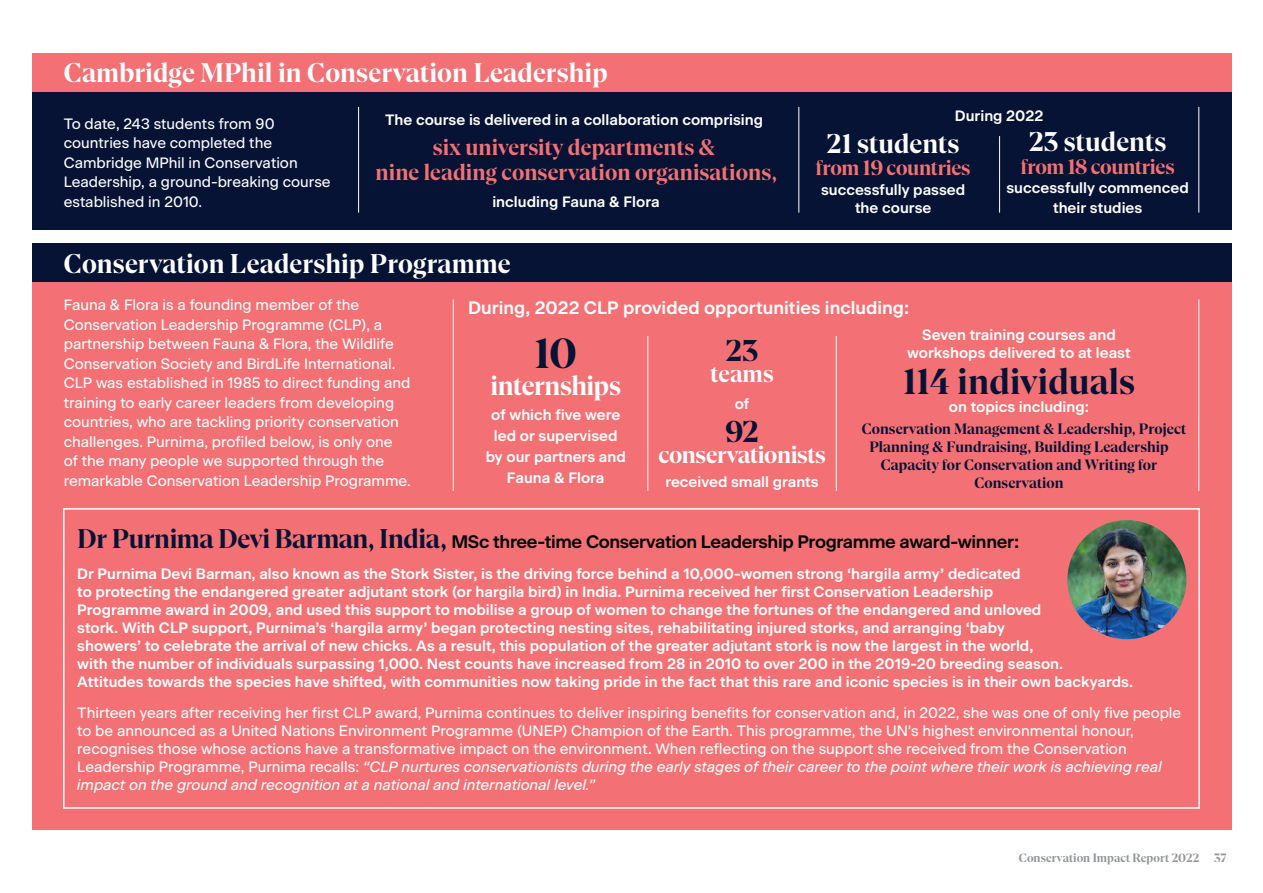
<style>
.page{position:relative;width:1263px;height:893px;background:#fff}
.page>*{position:absolute;margin:0;border:0;box-sizing:border-box;transform-origin:0 0}
.t1{font:700 42px "At Gambit";color:#061334}
.t2{font:700 36px "At Gambit";color:#061334}
.t3{font:700 30px "At Gambit";color:#061334}
.t4{font:700 27px "At Gambit";color:#fff}
.t5{font:700 27px "At Gambit";letter-spacing:-.02em;color:#fff}
.t6{font:700 24px "At Gambit";letter-spacing:-.015em;color:#fff}
.t7{font:700 22.5px/25.5px "At Gambit";color:#f37174;text-align:center}
.t8{font:700 21px "At Gambit";letter-spacing:-.02em;color:#f37174}
.t9{font:600 18px "Beausite Classic";letter-spacing:-.02em;color:#000}
.t10{font:600 18px "Beausite Classic";color:#fff}
.t11{font:15px/19.5px "Beausite Classic";color:#fff}
.t12{font:600 15px/18px "Beausite Classic";color:#fff;text-align:center}
.t13{font:700 15px/18px "At Gambit";color:#061334;text-align:center}
.t14{font:700 12px "At Gambit";color:#939598}
.s1{font-family:"At Gambit";font-weight:700;font-size:27px;color:#061334}
.s2{font-style:italic}
.s3{color:#f37174}
</style>
<div class="page">
<div style="left:32px;top:91px;width:1199px;height:139px;background:#061334"></div>
<div style="left:32px;top:267px;width:1199px;height:562px;background:#f37174"></div>
<div style="left:63px;top:508px;width:1137px;height:301px;border:2px solid #fff"></div>
<img style="left:1067px;top:520px;width:119px;height:119px;border-radius:60px">
<div style="left:32px;top:53px;width:1199px;height:38px;background:#f37174"></div>
<div style="left:32px;top:244px;width:1199px;height:38px;background:#061334"></div>
<hr style="left:453px;top:300px;width:1px;height:191px;background:#fff">
<hr style="left:1198px;top:107px;width:1px;height:106px;background:#fff">
<hr style="left:647px;top:336px;width:1px;height:155px;background:#fff">
<hr style="left:999px;top:136px;width:1px;height:77px;background:#fff">
<hr style="left:836px;top:336px;width:1px;height:155px;background:#fff">
<hr style="left:798px;top:107px;width:1px;height:106px;background:#fff">
<hr style="left:1198px;top:300px;width:1px;height:191px;background:#fff">
<hr style="left:358px;top:107px;width:1px;height:106px;background:#fff">
<h3 class="t4" style="left:64px;top:56px;width:545px">Cambridge MPhil in Conservation Leadership</h3>
<p class="t11" style="left:64px;top:112px;width:268px">To date, 243 students from 90 countries have completed the<br>Cambridge MPhil in Conservation<br>Leadership, a ground-breaking course established in 2010.</p>
<p class="t12" style="left:385px;top:109px;width:379px">The course is delivered in a collaboration comprising</p>
<h3 class="t7" style="left:376px;top:134px;width:403px">six university departments &amp;<br>nine leading conservation organisations,</h3>
<p class="t12" style="left:492px;top:191px;width:169px">including Fauna &amp; Flora</p>
<h3 class="t4" style="left:64px;top:246px;width:449px">Conservation Leadership Programme</h3>
<p class="t12" style="left:955px;top:106px;width:90px">During 2022</p>
<h3 class="t4" style="left:1029px;top:125px;width:139px">23 students</h3>
<h3 class="t8" style="left:1021px;top:153px;width:156px">from 18 countries</h3>
<p class="t12" style="left:1006px;top:177px;width:184px;line-height:19.5px">successfully commenced their studies</p>
<h3 class="t4" style="left:827px;top:126px;width:134px">21 students</h3>
<h3 class="t8" style="left:816px;top:155px;width:156px">from 19 countries</h3>
<p class="t12" style="left:821px;top:179px;width:146px">successfully passed the course</p>
<p class="t11" style="left:64px;top:294px;width:349px">Fauna &amp; Flora is a founding member of the Conservation Leadership Programme (CLP), a partnership between Fauna &amp; Flora, the Wildlife Conservation Society and BirdLife International.<br>CLP was established in 1985 to direct funding and training to early career leaders from developing countries, who are tackling priority conservation challenges. Purnima, profiled below, is only one<br>of the many people we supported through the remarkable Conservation Leadership Programme.</p>
<p class="t9" style="left:77px;top:528px;width:943px"><span class="s1">Dr Purnima Devi Barman, India,</span> MSc three-time Conservation Leadership Programme award-winner:</p>
<p class="t12" style="left:77px;top:563px;width:1057px;text-align:left">Dr Purnima Devi Barman, also known as the Stork Sister, is the driving force behind a 10,000-women strong ‘hargila army’ dedicated<br>to protecting the endangered greater adjutant stork (or hargila bird) in India. Purnima received her first Conservation Leadership<br>Programme award in 2009, and used this support to mobilise a group of women to change the fortunes of the endangered and unloved<br>stork. With CLP support, Purnima’s ‘hargila army’ began protecting nesting sites, rehabilitating injured storks, and arranging ‘baby<br>showers’ to celebrate the arrival of new chicks. As a result, this population of the greater adjutant stork is now the largest in the world,<br>with the number of individuals surpassing 1,000. Nest counts have increased from 28 in 2010 to over 200 in the 2019-20 breeding season.<br>Attitudes towards the species have shifted, with communities now taking pride in the fact that this rare and iconic species is in their own backyards.</p>
<p class="t11" style="left:77px;top:702px;width:1105px;line-height:18px">Thirteen years after receiving her first CLP award, Purnima continues to deliver inspiring benefits for conservation and, in 2022, she was one of only five people to be announced as a United Nations Environment Programme (UNEP) Champion of the Earth. This programme, the UN’s highest environmental honour, recognises those whose actions have a transformative impact on the environment. When reflecting on the support she received from the Conservation Leadership Programme, Purnima recalls: <span class="s2">“CLP nurtures conservationists during the early stages of their career to the point where their work is achieving real impact on the ground and recognition at a national and international level.”</span></p>
<p class="t10" style="left:468px;top:294px;width:442px">During, 2022 CLP provided opportunities including:</p>
<p class="t12" style="left:907px;top:324px;width:225px">Seven training courses and workshops delivered to at least</p>
<h2 class="t2" style="left:903px;top:359px;width:233px">114 individuals</h2>
<p class="t12" style="left:949px;top:396px;width:142px">on topics including:</p>
<p class="t13" style="left:852px;top:420px;width:336px"><span class="s3">C</span>Conservation Management &amp; Leadership, Project Planning &amp; Fundraising, Building Leadership Capacity for Conservation and Writing for Conservation</p>
<h1 class="t1" style="left:534px;top:327px;width:44px">10</h1>
<h3 class="t5" style="left:491px;top:369px;width:132px">internships</h3>
<p class="t12" style="left:486px;top:403px;width:142px;line-height:21px">of which five were led or supervised by our partners and<br>Fauna &amp; Flora</p>
<h3 class="t3" style="left:726px;top:332px;width:34px">23</h3>
<h3 class="t6" style="left:710px;top:359px;width:65px">teams</h3>
<p class="t12" style="left:735px;top:393px;width:16px">of</p>
<h3 class="t3" style="left:725px;top:412px;width:35px">92</h3>
<h3 class="t6" style="left:658px;top:439px;width:169px">conservationists</h3>
<p class="t12" style="left:665px;top:471px;width:155px">received small grants</p>
<p class="t14" style="left:1019px;top:850px;width:182px">Conservation Impact Report 2022</p>
<p class="t14" style="left:1214px;top:850px;width:14px">37</p>
</div>
